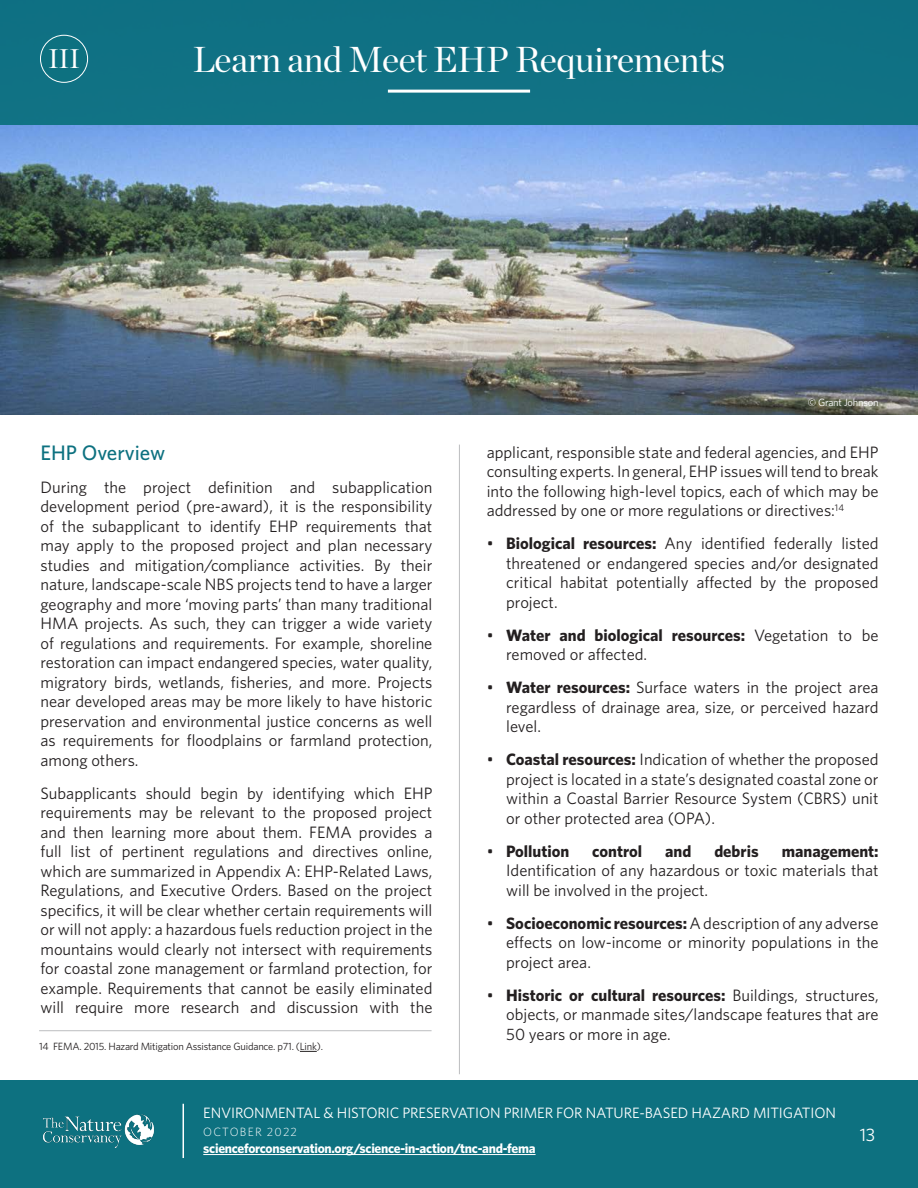
<style>
.page{position:relative;width:918px;height:1188px;background:#fff}
.page>*{position:absolute;margin:0;border:0;box-sizing:border-box;transform-origin:0 0}
.t1{font:36px "Chronicle Display";letter-spacing:-.01em;color:#fff}
.t2{font:27px "Chronicle Display";color:#fff}
.t3{font:500 21px "Whitney";color:#0d7180}
.t4{font:18px "Whitney";color:#fff}
.t5{font:16.5px/19.5px "Whitney";color:#231f20;text-align:justify}
.t6{font:700 16.5px "Whitney";color:#231f20}
.t7{font:15px "Whitney";letter-spacing:-.01em;color:#fff}
.t8{font:700 13.5px "Whitney";letter-spacing:-.02em;color:#fff}
.t9{font:300 12px "Whitney";letter-spacing:.1em;color:#fff}
.t10{font:10.5px "Whitney";letter-spacing:-.02em;color:#231f20}
.t11{font:10.5px "Whitney";letter-spacing:-.02em;color:#fff}
.s1{font-weight:700}
.s2{font-weight:400}
</style>
<div class="page">
<div style="left:0;top:1080px;width:918px;height:108px;background:#0d7180"></div>
<img style="left:43px;top:1115px;width:111px;height:32px">
<hr style="left:183px;top:1104px;width:1px;height:54px;background:#fff">
<hr style="left:203px;top:1154px;width:333px;height:1px;background:#fff">
<img style="left:0;top:124px;width:918px;height:291px">
<hr style="left:459px;top:445px;width:1px;height:629px;background:#bcbdc0">
<svg style="left:300px;top:1051px;width:17px;height:1px"></svg>
<hr style="left:39px;top:1030px;width:393px;height:1px;background:#bcbdc0">
<div style="left:0;top:0;width:918px;height:124px;background:#0d7180"></div>
<hr style="left:388px;top:90px;width:142px;height:3px;background:#fff">
<div style="left:40px;top:35px;width:48px;height:48px;border:1px solid #fff;border-radius:50%"></div>
<p class="t2" style="left:48px;top:38px;width:33px">III</p>
<p class="t1" style="left:193px;top:32px;width:534px">Learn and Meet EHP Requirements</p>
<p class="t11" style="left:808px;top:395px;width:72px">© Grant Johnson</p>
<p class="t3" style="left:40px;top:440px;width:126px">EHP Overview</p>
<p class="t5" style="left:40px;top:477px;width:393px">During the project definition and subapplication development period (pre-award), it is the responsibility of the subapplicant to identify EHP requirements that may apply to the proposed project and plan necessary studies and mitigation/compliance activities. By their nature, landscape-scale NBS projects tend to have a larger geography and more ‘moving parts’ than many traditional HMA projects. As such, they can trigger a wide variety of regulations and requirements. For example, shoreline restoration can impact endangered species, water quality, migratory birds, wetlands, fisheries, and more. Projects near developed areas may be more likely to have historic preservation and environmental justice concerns as well as requirements for floodplains or farmland protection, among others.</p>
<p class="t5" style="left:40px;top:783px;width:393px">Subapplicants should begin by identifying which EHP requirements may be relevant to the proposed project and then learning more about them. FEMA provides a full list of pertinent regulations and directives online, which are summarized in Appendix A: EHP-Related Laws, Regulations, and Executive Orders. Based on the project specifics, it will be clear whether certain requirements will or will not apply: a hazardous fuels reduction project in the mountains would clearly not intersect with requirements for coastal zone management or farmland protection, for example. Requirements that cannot be easily eliminated will require more research and discussion with the</p>
<p class="t10" style="left:39px;top:1040px;width:285px">14 FEMA. 2015. Hazard Mitigation Assistance Guidance. p71. (Link).</p>
<p class="t5" style="left:487px;top:442px;width:393px">applicant, responsible state and federal agencies, and EHP consulting experts. In general, EHP issues will tend to break into the following high-level topics, each of which may be addressed by one or more regulations or directives:<sup>14</sup></p>
<p class="t5" style="left:506px;top:533px;width:374px;text-indent:-20px">• <span class="s1">Biological resources:</span> Any identified federally listed threatened or endangered species and/or designated critical habitat potentially affected by the proposed project.</p>
<p class="t5" style="left:506px;top:625px;width:374px;text-indent:-20px">• <span class="s1">Water and biological resources:</span> Vegetation to be removed or affected.</p>
<p class="t5" style="left:506px;top:677px;width:374px;text-indent:-20px">• <span class="s1">Water resources:</span> Surface waters in the project area regardless of drainage area, size, or perceived hazard level.</p>
<p class="t5" style="left:506px;top:749px;width:374px;text-indent:-20px">• <span class="s1">Coastal resources:</span> Indication of whether the proposed project is located in a state’s designated coastal zone or within a Coastal Barrier Resource System (CBRS) unit or other protected area (OPA).</p>
<p class="t6" style="left:487px;top:841px;width:84px"><span class="s2">•</span> Pollution</p>
<p class="t6" style="left:592px;top:841px;width:51px">control</p>
<p class="t6" style="left:665px;top:841px;width:28px">and</p>
<p class="t6" style="left:714px;top:841px;width:46px">debris</p>
<p class="t5" style="left:506px;top:841px;width:374px;text-indent:276px"><span class="s1">management:<br></span>Identification of any hazardous or toxic materials that will be involved in the project.</p>
<p class="t5" style="left:506px;top:913px;width:374px;text-indent:-20px">• <span class="s1">Socioeconomic resources:</span> A description of any adverse effects on low-income or minority populations in the project area.</p>
<p class="t5" style="left:506px;top:985px;width:374px;text-indent:-20px">• <span class="s1">Historic or cultural resources:</span> Buildings, structures, objects, or manmade sites/landscape features that are 50 years or more in age.</p>
<p class="t7" style="left:203px;top:1103px;width:634px">ENVIRONMENTAL &amp; HISTORIC PRESERVATION PRIMER FOR NATURE-BASED HAZARD MITIGATION</p>
<p class="t9" style="left:203px;top:1124px;width:95px">OCTOBER 2022</p>
<p class="t8" style="left:203px;top:1140px;width:334px">scienceforconservation.org/science-in-action/tnc-and-fema</p>
<p class="t4" style="left:860px;top:1123px;width:17px">13</p>
</div>
